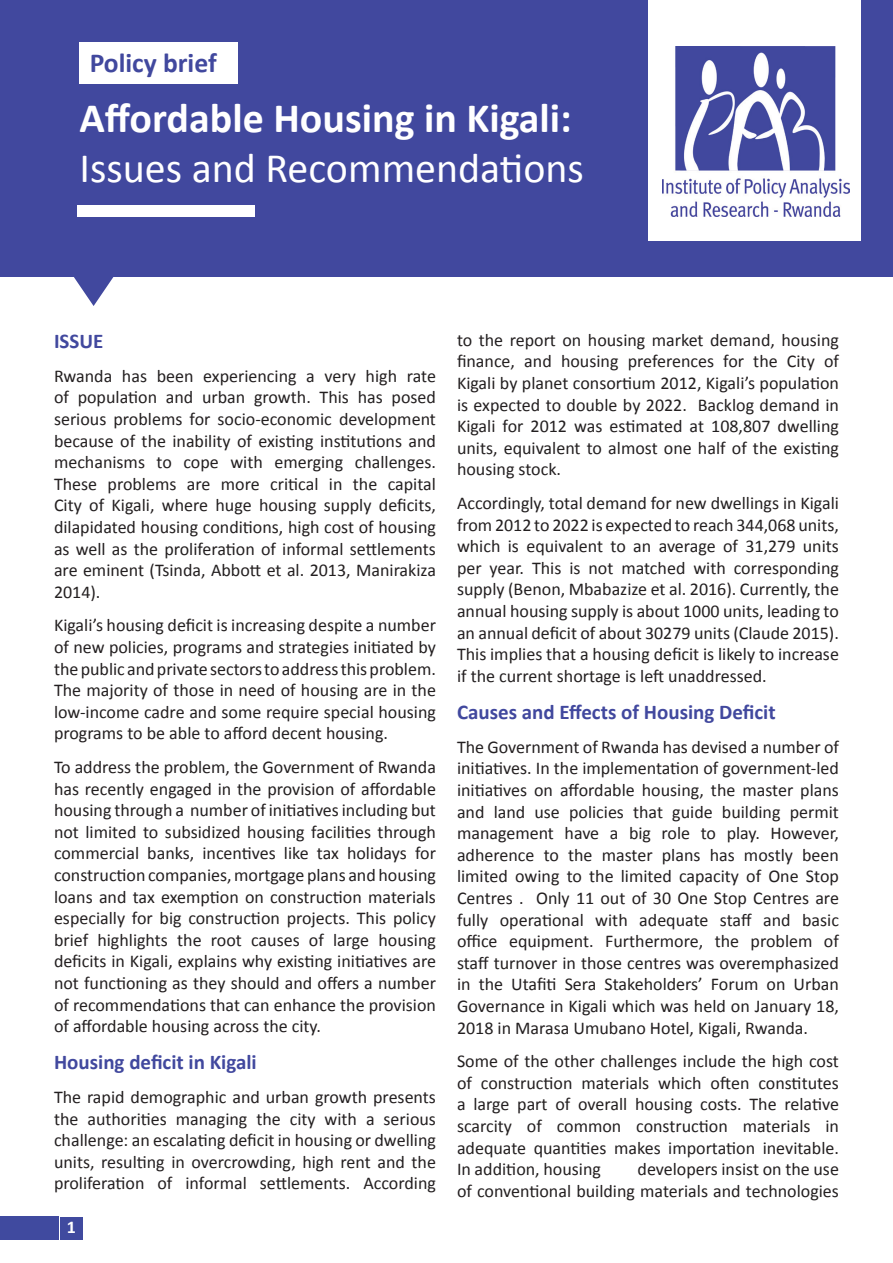
<style>
.page{position:relative;width:893px;height:1263px;background:#fff}
.page>*{position:absolute;margin:0;border:0;box-sizing:border-box;transform-origin:0 0}
.t1{font:700 42px "Calibri";color:#fff}
.t2{font:42px "Calibri";color:#fff}
.t3{font:700 27.6px "Calibri";color:#41489e}
.t4{font:700 21px "Calibri";color:#41489e}
.t5{font:18px/21.6px "Calibri";color:#231f20;text-align:justify}
.t6{font:700 18px "Calibri";color:#fff}
</style>
<div class="page">
<div style="left:0;top:1216px;width:58px;height:23px;background:#404a9f"></div>
<div style="left:60px;top:1216px;width:23px;height:23px;background:#404a9f"></div>
<div style="left:0;top:0;width:893px;height:277px;background:#41489e"></div>
<div style="left:79px;top:42px;width:158px;height:41px;background:#fff"></div>
<div style="left:77px;top:206px;width:177px;height:11px;background:#fff"></div>
<div style="left:648px;top:0;width:212px;height:241px;background:#fff"></div>
<img style="left:662px;top:47px;width:187px;height:170px">
<svg style="left:74px;top:277px;width:40px;height:29px"></svg>
<p class="t3" style="left:90px;top:43px;width:129px">Policy brief</p>
<p class="t1" style="left:80px;top:88px;width:494px">Affordable Housing in Kigali:</p>
<p class="t2" style="left:80px;top:139px;width:506px">Issues and Recommendations</p>
<p class="t4" style="left:54px;top:326px;width:51px">ISSUE</p>
<p class="t5" style="left:54px;top:364px;width:383px">Rwanda has been experiencing a very high rate of population and urban growth. This has posed serious problems for socio-economic development because of the inability of existing institutions and mechanisms to cope with emerging challenges.<br>These problems are more critical in the capital City of Kigali, where huge housing supply deficits, dilapidated housing conditions, high cost of housing as well as the proliferation of informal settlements are eminent (Tsinda, Abbott et al. 2013, Manirakiza 2014).</p>
<p class="t5" style="left:54px;top:614px;width:383px">Kigali’s housing deficit is increasing despite a number of new policies, programs and strategies initiated by the public and private sectors to address this problem.<br>The majority of those in need of housing are in the low-income cadre and some require special housing programs to be able to afford decent housing.</p>
<p class="t5" style="left:54px;top:756px;width:383px">To address the problem, the Government of Rwanda has recently engaged in the provision of affordable housing through a number of initiatives including but not limited to subsidized housing facilities through commercial banks, incentives like tax holidays for construction companies, mortgage plans and housing loans and tax exemption on construction materials especially for big construction projects. This policy brief highlights the root causes of large housing deficits in Kigali, explains why existing initiatives are not functioning as they should and offers a number of recommendations that can enhance the provision of affordable housing across the city.</p>
<p class="t4" style="left:54px;top:1047px;width:204px">Housing deficit in Kigali</p>
<p class="t5" style="left:54px;top:1086px;width:383px">The rapid demographic and urban growth presents the authorities managing the city with a serious challenge: an escalating deficit in housing or dwelling units, resulting in overcrowding, high rent and the proliferation of informal settlements. According</p>
<p class="t6" style="left:67px;top:1214px;width:11px">1</p>
<p class="t5" style="left:457px;top:329px;width:383px">to the report on housing market demand, housing finance, and housing preferences for the City of Kigali by planet consortium 2012, Kigali’s population is expected to double by 2022. Backlog demand in Kigali for 2012 was estimated at 108,807 dwelling units, equivalent to almost one half of the existing housing stock.</p>
<p class="t5" style="left:457px;top:492px;width:383px">Accordingly, total demand for new dwellings in Kigali from 2012 to 2022 is expected to reach 344,068 units, which is equivalent to an average of 31,279 units per year. This is not matched with corresponding supply (Benon, Mbabazize et al. 2016). Currently, the annual housing supply is about 1000 units, leading to an annual deficit of about 30279 units (Claude 2015).<br>This implies that a housing deficit is likely to increase if the current shortage is left unaddressed.</p>
<p class="t4" style="left:457px;top:697px;width:320px">Causes and Effects of Housing Deficit</p>
<p class="t5" style="left:457px;top:735px;width:383px">The Government of Rwanda has devised a number of initiatives. In the implementation of government-led initiatives on affordable housing, the master plans and land use policies that guide building permit management have a big role to play. However, adherence to the master plans has mostly been limited owing to the limited capacity of One Stop Centres . Only 11 out of 30 One Stop Centres are fully operational with adequate staff and basic office equipment. Furthermore, the problem of staff turnover in those centres was overemphasized in the Utafiti Sera Stakeholders’ Forum on Urban Governance in Kigali which was held on January 18, 2018 in Marasa Umubano Hotel, Kigali, Rwanda.</p>
<p class="t5" style="left:457px;top:1050px;width:383px">Some of the other challenges include the high cost of construction materials which often constitutes a large part of overall housing costs. The relative scarcity of common construction materials in adequate quantities makes importation inevitable.<br>In addition, housing</p>
<p class="t5" style="left:457px;top:1158px;width:383px;text-align:right">developers insist on the use<br>of conventional building materials and technologies</p>
</div>
